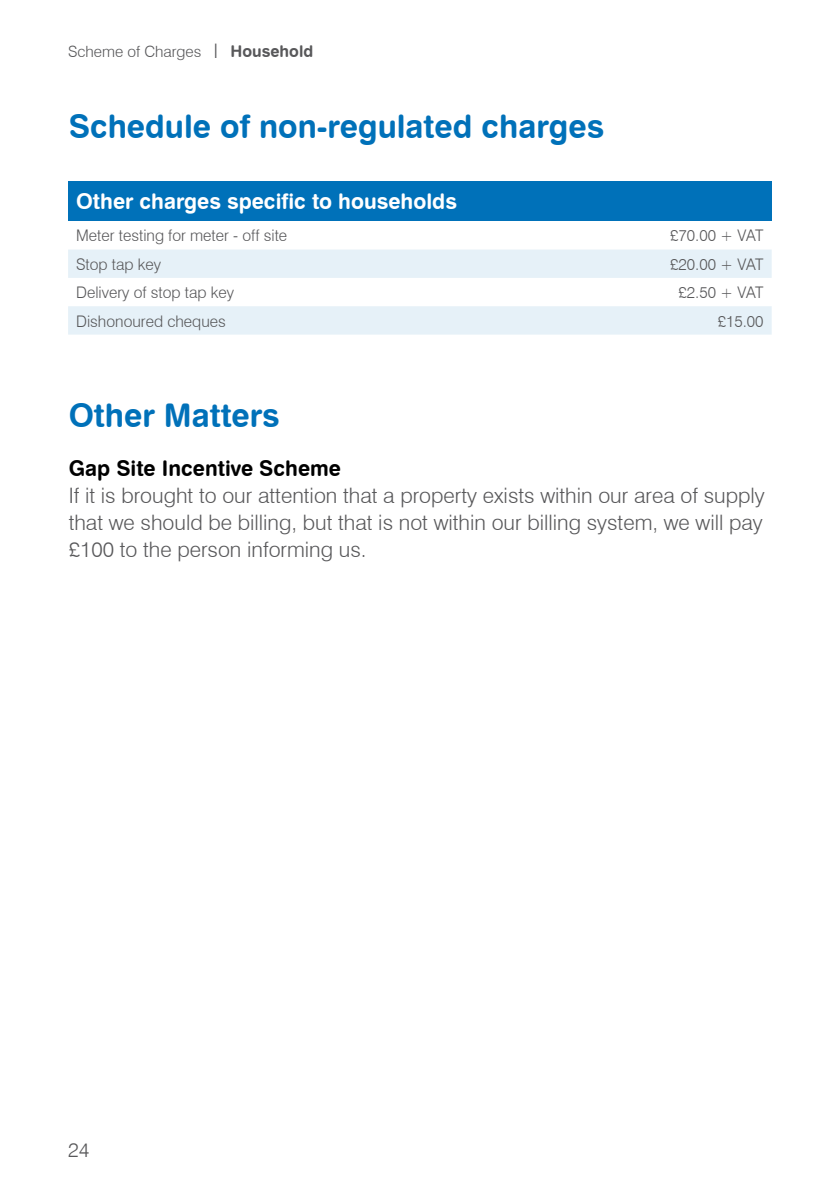
<style>
.page{position:relative;width:840px;height:1191px;background:#fff}
.page>*{position:absolute;margin:0;border:0;box-sizing:border-box;transform-origin:0 0}
.t1{font:32px "Swiss 721 BT Bold Rounded";color:#0071b9}
.t2{font:300 21.2px/27px "Swiss 721 BT";color:#58585a;text-align:justify}
.t3{font:21.2px "Swiss 721 BT Bold Rounded";color:#fff}
.t4{font:21.2px "Swiss 721 BT Bold Rounded";color:#000}
.t5{font:300 20px "Swiss 721 BT";color:#58585a}
.t6{font:300 16px "Swiss 721 BT";color:#58585a}
.t7{font:300 15.6px "Swiss 721 BT";color:#58585a}
.s1{font-size:20px}
.s2{font-family:"Swiss 721 BT Bold Rounded";font-weight:400;font-size:16px}
</style>
<div class="page">
<div style="left:68px;top:181px;width:703px;height:40px;background:#0071b9"></div>
<svg style="left:68px;top:249px;width:703px;height:85px;fill:#e6f1f8"></svg>
<p class="t7" style="left:68px;top:42px;width:246px">Scheme of Charges <span class="s1">l</span> <span class="s2">Household</span></p>
<h1 class="t1" style="left:69px;top:106px;width:536px">Schedule of non-regulated charges</h1>
<p class="t3" style="left:76px;top:188px;width:382px">Other charges specific to households</p>
<p class="t6" style="left:76px;top:226px;width:212px">Meter testing for meter - off site</p>
<p class="t6" style="left:669px;top:226px;width:95px">£70.00 + VAT</p>
<p class="t6" style="left:76px;top:254px;width:86px">Stop tap key</p>
<p class="t6" style="left:669px;top:254px;width:95px">£20.00 + VAT</p>
<p class="t6" style="left:76px;top:283px;width:159px">Delivery of stop tap key</p>
<p class="t6" style="left:678px;top:283px;width:87px">£2.50 + VAT</p>
<p class="t6" style="left:76px;top:311px;width:151px">Dishonoured cheques</p>
<p class="t6" style="left:717px;top:311px;width:47px">£15.00</p>
<h1 class="t1" style="left:69px;top:395px;width:212px">Other Matters</h1>
<p class="t4" style="left:69px;top:455px;width:274px">Gap Site Incentive Scheme</p>
<p class="t2" style="left:69px;top:481px;width:697px">If it is brought to our attention that a property exists within our area of supply that we should be billing, but that is not within our billing system, we will pay £100 to the person informing us.</p>
<p class="t5" style="left:68px;top:1137px;width:23px">24</p>
</div>
